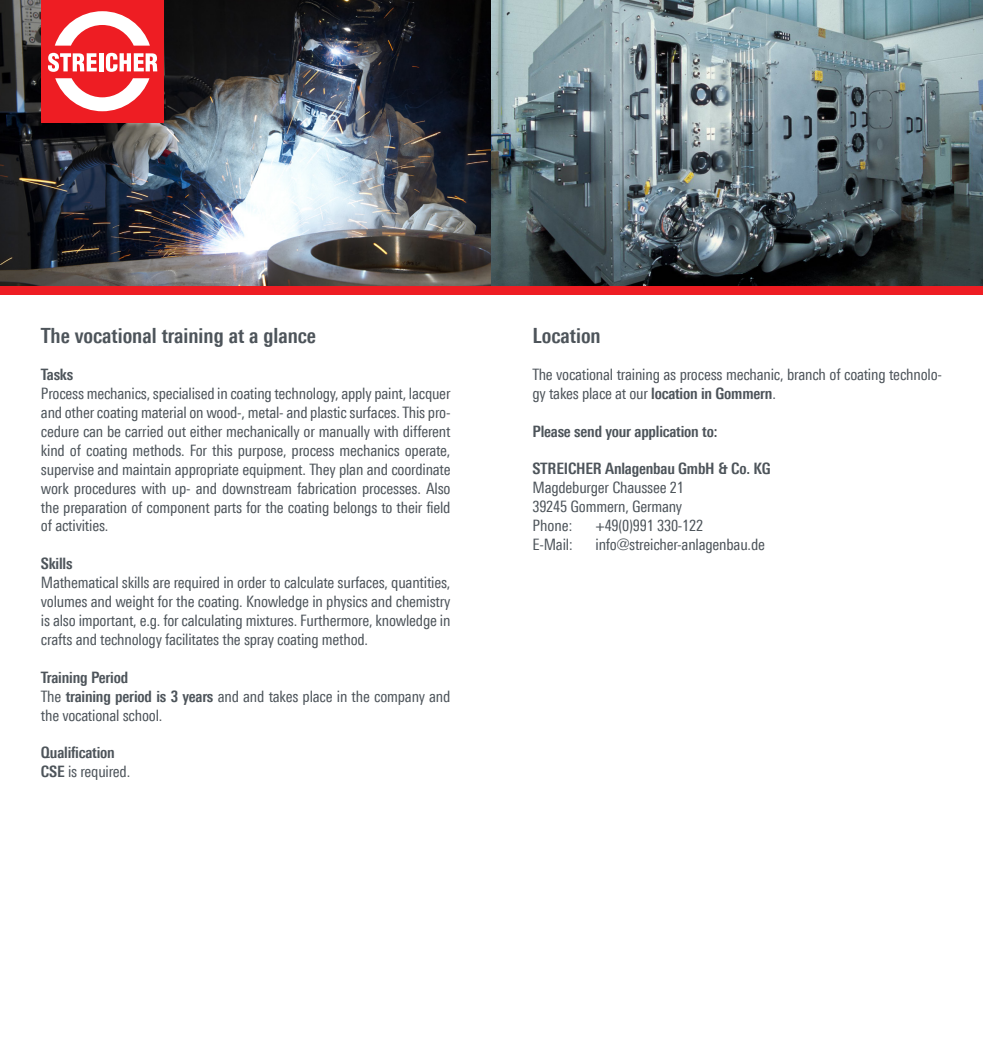
<style>
.page{position:relative;width:983px;height:1042px;background:#fff}
.page>*{position:absolute;margin:0;border:0;box-sizing:border-box;transform-origin:0 0}
.t1{font:700 condensed 21px "Univers Next Pro";color:#4d545a}
.t2{font:15.75px/18.9px "Linotype Univers 420 Cn";letter-spacing:-.01em;color:#4d545a;text-align:justify}
.t3{font:700 condensed 15.75px "Univers Next Pro";letter-spacing:-.01em;color:#4d545a}
.s1{font-family:"Univers Next Pro";font-weight:700;font-stretch:condensed}
</style>
<div class="page">
<img style="left:0;top:0;width:982px;height:286px">
<div style="left:41px;top:0;width:123px;height:122px;background:#ee1d23"></div>
<svg style="left:55px;top:11px;width:95px;height:35px"></svg>
<svg style="left:55px;top:78px;width:94px;height:33px"></svg>
<svg style="left:48px;top:53px;width:49px;height:19px"></svg>
<hr style="left:99px;top:53px;width:4px;height:18px;background:#fff">
<svg style="left:106px;top:53px;width:51px;height:19px"></svg>
<div style="left:0;top:286px;width:982px;height:9px;background:#ee1d23"></div>
<h1 class="t1" style="left:41px;top:323px;width:277px">The vocational training at a glance</h1>
<p class="t3" style="left:41px;top:365px;width:34px">Tasks</p>
<p class="t2" style="left:41px;top:384px;width:411px">Process mechanics, specialised in coating technology, apply paint, lacquer and other coating material on wood-, metal- and plastic surfaces. This pro&shy;cedure can be carried out either mechanically or manually with different kind of coating methods. For this purpose, process mechanics operate, supervise and maintain appropriate equipment. They plan and coordinate work procedures with up- and downstream fabrication processes. Also the preparation of component parts for the coating belongs to their field of activities.</p>
<p class="t3" style="left:41px;top:554px;width:33px">Skills</p>
<p class="t2" style="left:41px;top:573px;width:411px">Mathematical skills are required in order to calculate surfaces, quantities, volumes and weight for the coating. Knowledge in physics and chemistry is also important, e.g. for calculating mixtures. Furthermore, knowledge in crafts and technology facilitates the spray coating method.</p>
<p class="t3" style="left:41px;top:668px;width:89px">Training Period</p>
<p class="t2" style="left:41px;top:686px;width:411px">The <span class="s1">training period is 3 years</span> and and takes place in the company and the vocational school.</p>
<p class="t3" style="left:41px;top:743px;width:75px">Qualification</p>
<p class="t2" style="left:41px;top:762px;width:91px"><span class="s1">CSE</span> is required.</p>
<h1 class="t1" style="left:532px;top:323px;width:70px">Location</h1>
<p class="t2" style="left:532px;top:365px;width:411px">The vocational training as process mechanic, branch of coating technolo&shy;gy takes place at our <span class="s1">location in Gommern</span>.</p>
<p class="t3" style="left:532px;top:421px;width:186px">Please send your application to:</p>
<p class="t3" style="left:532px;top:459px;width:240px">STREICHER Anlagenbau GmbH &amp; Co. KG</p>
<p class="t2" style="left:532px;top:478px;width:153px">Magdeburger Chaussee 21<br>39245 Gommern, Germany Phone:</p>
<p class="t2" style="left:595px;top:516px;width:109px">+49(0)991 330-122</p>
<p class="t2" style="left:532px;top:535px;width:42px">E-Mail:</p>
<p class="t2" style="left:595px;top:535px;width:171px">info@streicher-anlagenbau.de</p>
</div>
